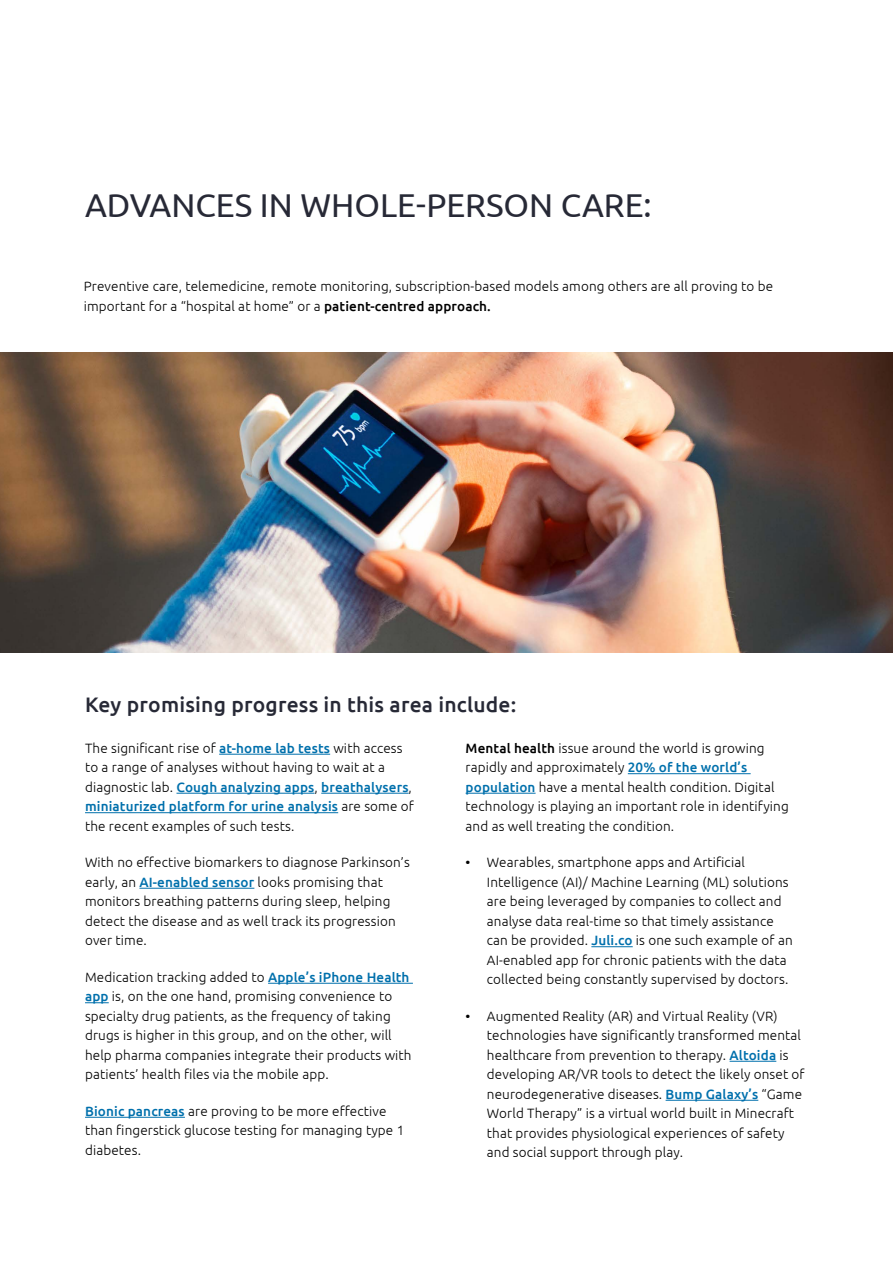
<style>
.page{position:relative;width:893px;height:1263px;background:#fff}
.page>*{position:absolute;margin:0;border:0;box-sizing:border-box;transform-origin:0 0}
.Main_heading{font:33px "Ubuntu";color:#272936}
.Sub_heading_2{font:500 21px "Ubuntu";letter-spacing:.01em;color:#272936}
.Body_Text{font:300 13.5px/19.5px "Ubuntu";letter-spacing:.01em;color:#000}
.s1{font-weight:500}
.s2{font-weight:500;color:#0070ac}
.s3{font-weight:400}
.s4{font-weight:500;color:#0070ad}
</style>
<div class="page">
<img style="left:0;top:353px;width:893px;height:300px">
<hr style="left:628px;top:773px;width:123px;height:1px;background:#0070ac">
<hr style="left:466px;top:793px;width:70px;height:1px;background:#0070ac">
<hr style="left:591px;top:946px;width:42px;height:1px;background:#0070ad">
<hr style="left:730px;top:1061px;width:46px;height:1px;background:#0070ad">
<hr style="left:666px;top:1100px;width:92px;height:1px;background:#0070ad">
<hr style="left:219px;top:754px;width:111px;height:1px;background:#0070ac">
<hr style="left:176px;top:793px;width:138px;height:1px;background:#0070ac">
<hr style="left:321px;top:793px;width:88px;height:1px;background:#0070ac">
<hr style="left:85px;top:812px;width:253px;height:1px;background:#0070ac">
<hr style="left:139px;top:888px;width:115px;height:1px;background:#0070ac">
<hr style="left:268px;top:983px;width:145px;height:1px;background:#0070ac">
<svg style="left:85px;top:1002px;width:24px;height:1px"></svg>
<hr style="left:85px;top:1117px;width:100px;height:1px;background:#0070ac">
<p class="Main_heading" style="left:85px;top:185px;width:568px">ADVANCES IN WHOLE-PERSON CARE:</p>
<p class="Body_Text" style="left:84px;top:276px;width:691px">Preventive care, telemedicine, remote monitoring, subscription-based models among others are all proving to be important for a “hospital at home” or a <span class="s1">patient-centred approach.</span></p>
<p class="Sub_heading_2" style="left:85px;top:691px;width:433px">Key promising progress in this area include:</p>
<p class="Body_Text" style="left:466px;top:738px;width:325px"><span class="s1">Mental health</span> issue around the world is growing rapidly and approximately <span class="s2">20% of the world’s population</span> have a mental health condition. Digital technology is playing an important role in identifying and as well treating the condition.</p>
<p class="Body_Text" style="left:487px;top:852px;width:307px;text-indent:-21px"><span class="s3">•</span> Wearables, smartphone apps and Artificial Intelligence (AI)/ Machine Learning (ML) solutions are being leveraged by companies to collect and analyse data real-time so that timely assistance can be provided. <span class="s4">Juli.co</span> is one such example of an AI-enabled app for chronic patients with the data collected being constantly supervised by doctors.</p>
<p class="Body_Text" style="left:487px;top:1006px;width:319px;text-indent:-21px"><span class="s3">•</span> Augmented Reality (AR) and Virtual Reality (VR) technologies have significantly transformed mental healthcare from prevention to therapy. <span class="s4">Altoida</span> is developing AR/VR tools to detect the likely onset of neurodegenerative diseases. <span class="s4">Bump Galaxy’s</span> “Game World Therapy” is a virtual world built in Minecraft that provides physiological experiences of safety and social support through play.</p>
<p class="Body_Text" style="left:85px;top:738px;width:330px">The significant rise of <span class="s2">at-home lab tests</span> with access to a range of analyses without having to wait at a diagnostic lab. <span class="s2">Cough analyzing apps</span>, <span class="s2">breathalysers</span>, <span class="s2">miniaturized platform for urine analysis</span> are some of the recent examples of such tests.</p>
<p class="Body_Text" style="left:85px;top:852px;width:326px">With no effective biomarkers to diagnose Parkinson’s early, an <span class="s2">AI-enabled sensor</span> looks promising that monitors breathing patterns during sleep, helping detect the disease and as well track its progression over time.</p>
<p class="Body_Text" style="left:85px;top:967px;width:328px">Medication tracking added to <span class="s2">Apple’s iPhone Health app</span> is, on the one hand, promising convenience to specialty drug patients, as the frequency of taking drugs is higher in this group, and on the other, will help pharma companies integrate their products with patients’ health files via the mobile app.</p>
<p class="Body_Text" style="left:85px;top:1101px;width:321px"><span class="s2">Bionic pancreas</span> are proving to be more effective than fingerstick glucose testing for managing type 1 diabetes.</p>
</div>
